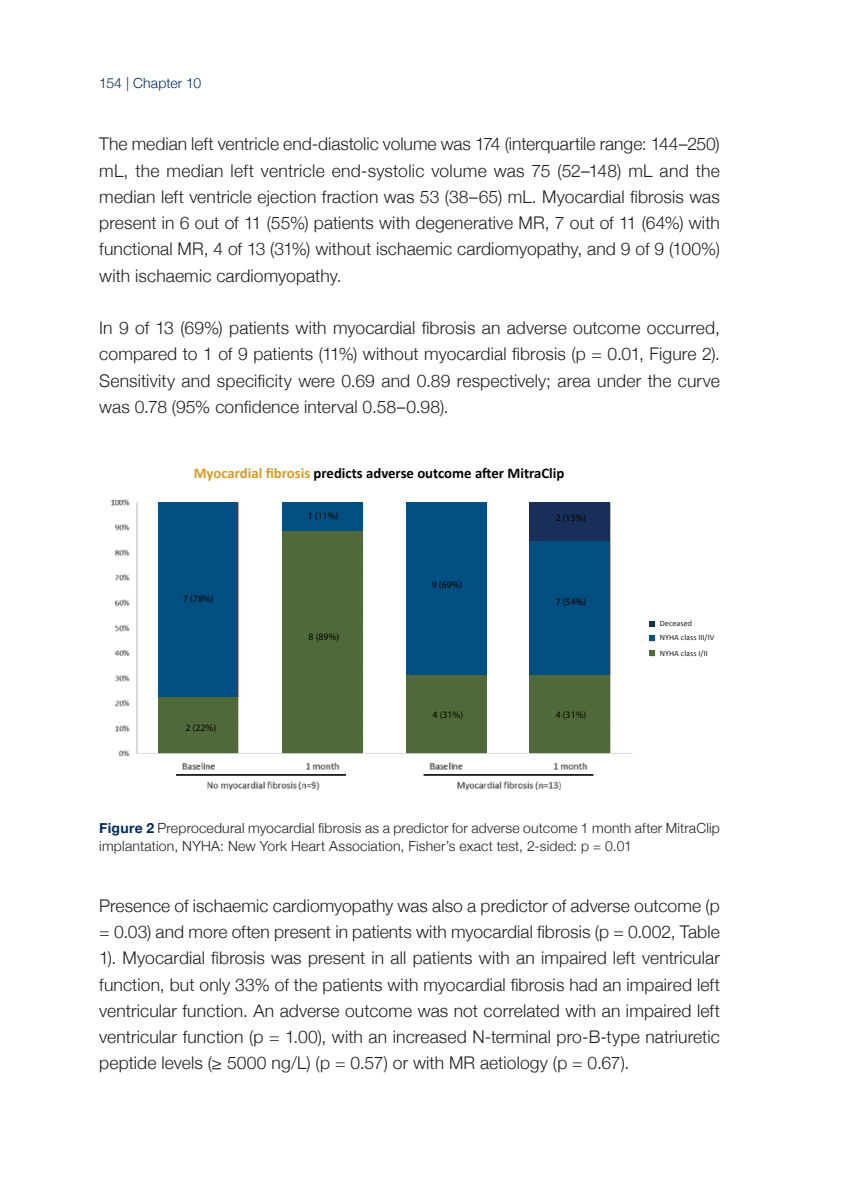
<style>
.page{position:relative;width:844px;height:1191px;background:#fff}
.page>*{position:absolute;margin:0;border:0;box-sizing:border-box;transform-origin:0 0}
.t1{font:300 17.5px/26.2px "Helvetica Neue";letter-spacing:.005em;color:#231f20;text-align:justify}
.t2{font:700 14.7px "Calibri";color:#040503}
.t3{font:300 14px/18.2px "Helvetica Neue";letter-spacing:.015em;color:#231f20}
.t4{font:300 14px "Helvetica Neue";letter-spacing:.01em;color:#002c5d}
.t5{font:9.8px "Myriad Pro";color:#040503}
.t6{font:8.22px/15.2px "Calibri";color:#231f20}
.s1{color:#d69a27}
.s2{font-weight:700;color:#002c5d}
</style>
<div class="page">
<img style="left:111px;top:499px;width:545px;height:291px">
<hr style="left:176px;top:774px;width:170px;height:1px;background:#040503">
<hr style="left:423px;top:774px;width:170px;height:1px;background:#040503">
<div style="left:158px;top:696px;width:80px;height:56px;background:#50693a"></div>
<div style="left:158px;top:502px;width:80px;height:194px;background:#034f81"></div>
<div style="left:282px;top:530px;width:81px;height:222px;background:#50693a"></div>
<div style="left:282px;top:502px;width:81px;height:28px;background:#034f81"></div>
<div style="left:406px;top:675px;width:80px;height:77px;background:#50693a"></div>
<div style="left:529px;top:675px;width:81px;height:77px;background:#50693a"></div>
<div style="left:406px;top:502px;width:80px;height:173px;background:#034f81"></div>
<div style="left:529px;top:541px;width:81px;height:134px;background:#034f81"></div>
<div style="left:529px;top:502px;width:81px;height:39px;background:#182f59"></div>
<svg style="left:649px;top:621px;width:6px;height:5px"></svg>
<svg style="left:649px;top:650px;width:6px;height:5px"></svg>
<svg style="left:649px;top:635px;width:6px;height:6px"></svg>
<p class="t4" style="left:99px;top:72px;width:103px">154 | Chapter 10</p>
<p class="t1" style="left:99px;top:130px;width:622px">The median left ventricle end-diastolic volume was 174 (interquartile range: 144–250) mL, the median left ventricle end-systolic volume was 75 (52–148) mL and the median left ventricle ejection fraction was 53 (38–65) mL. Myocardial fibrosis was present in 6 out of 11 (55%) patients with degenerative MR, 7 out of 11 (64%) with functional MR, 4 of 13 (31%) without ischaemic cardiomyopathy, and 9 of 9 (100%) with ischaemic cardiomyopathy.</p>
<p class="t1" style="left:99px;top:313px;width:622px">In 9 of 13 (69%) patients with myocardial fibrosis an adverse outcome occurred, compared to 1 of 9 patients (11%) without myocardial fibrosis (p = 0.01, Figure 2).<br>Sensitivity and specificity were 0.69 and 0.89 respectively; area under the curve was 0.78 (95% confidence interval 0.58–0.98).</p>
<p class="t2" style="left:194px;top:463px;width:372px"><span class="s1">Myocardial fibrosis</span> predicts adverse outcome after MitraClip</p>
<p class="t5" style="left:183px;top:592px;width:32px">7 (78%)</p>
<p class="t5" style="left:185px;top:721px;width:32px">2 (22%)</p>
<p class="t5" style="left:308px;top:509px;width:32px">1 (11%)</p>
<p class="t5" style="left:308px;top:631px;width:32px">8 (89%)</p>
<p class="t5" style="left:431px;top:579px;width:32px">9 (69%)</p>
<p class="t5" style="left:432px;top:709px;width:32px">4 (31%)</p>
<p class="t5" style="left:555px;top:512px;width:32px">2 (15%)</p>
<p class="t5" style="left:555px;top:596px;width:32px">7 (54%)</p>
<p class="t5" style="left:555px;top:709px;width:32px">4 (31%)</p>
<p class="t6" style="left:659px;top:616px;width:34px">Deceased</p>
<p class="t6" style="left:659px;top:630px;width:56px">NYHA class III/IV<br>NYHA class I/II</p>
<p class="t3" style="left:99px;top:818px;width:622px"><span class="s2">Figure 2</span> Preprocedural myocardial fibrosis as a predictor for adverse outcome 1 month after MitraClip implantation, NYHA: New York Heart Association, Fisher’s exact test, 2-sided: p = 0.01</p>
<p class="t1" style="left:99px;top:891px;width:622px">Presence of ischaemic cardiomyopathy was also a predictor of adverse outcome (p = 0.03) and more often present in patients with myocardial fibrosis (p = 0.002, Table 1). Myocardial fibrosis was present in all patients with an impaired left ventricular function, but only 33% of the patients with myocardial fibrosis had an impaired left ventricular function. An adverse outcome was not correlated with an impaired left ventricular function (p = 1.00), with an increased N-terminal pro-B-type natriuretic peptide levels (≥ 5000 ng/L) (p = 0.57) or with MR aetiology (p = 0.67).</p>
</div>
